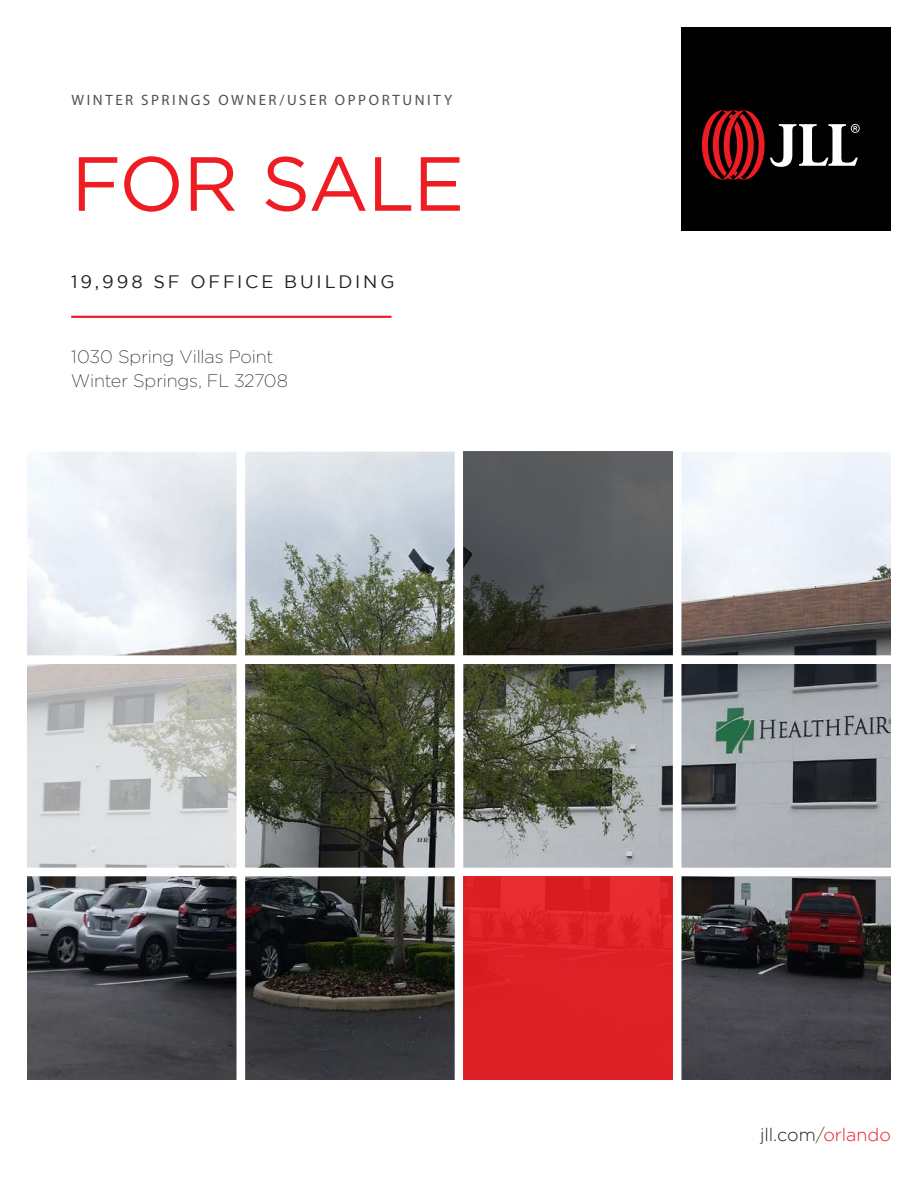
<style>
.page{position:relative;width:918px;height:1188px;background:#fff}
.page>*{position:absolute;margin:0;border:0;box-sizing:border-box;transform-origin:0 0}
.t1{font:76.5px "Gotham";letter-spacing:-.02em;color:#ee1d23}
.t2{font:200 18px "Gotham";letter-spacing:-.005em;color:#231f20}
.t3{font:18px "Gotham";letter-spacing:.155em;color:#231f20}
.t4{font:300 18px "Gotham";letter-spacing:-.005em;color:#231f20}
.t5{font:15px "Myriad Pro";letter-spacing:.17em;color:#50504f}
.s1{color:#50504f}
.s2{color:#ee1d23}
</style>
<div class="page">
<img style="left:27px;top:452px;width:864px;height:628px">
<div style="left:681px;top:27px;width:210px;height:204px;background:#000001"></div>
<hr style="left:71px;top:316px;width:321px;height:2px;background:#ee1d23">
<svg style="left:27px;top:664px;width:210px;height:204px;background:#cbcccc"></svg>
<svg style="left:463px;top:452px;width:210px;height:203px;background:#4b4c4c"></svg>
<div style="left:463px;top:876px;width:210px;height:204px;background:#dc2026"></div>
<svg style="left:702px;top:110px;width:158px;height:70px"></svg>
<p class="t5" style="left:71px;top:91px;width:382px">WINTER SPRINGS OWNER/USER OPPORTUNITY</p>
<p class="t1" style="left:71px;top:141px;width:395px">FOR SALE</p>
<p class="t3" style="left:71px;top:272px;width:325px">19,998 SF OFFICE BUILDING</p>
<p class="t2" style="left:71px;top:347px;width:204px">1030 Spring Villas Point</p>
<p class="t2" style="left:71px;top:371px;width:218px">Winter Springs, FL 32708</p>
<p class="t4" style="left:760px;top:1125px;width:132px">jll.com<span class="s1">/</span><span class="s2">orlando</span></p>
</div>
